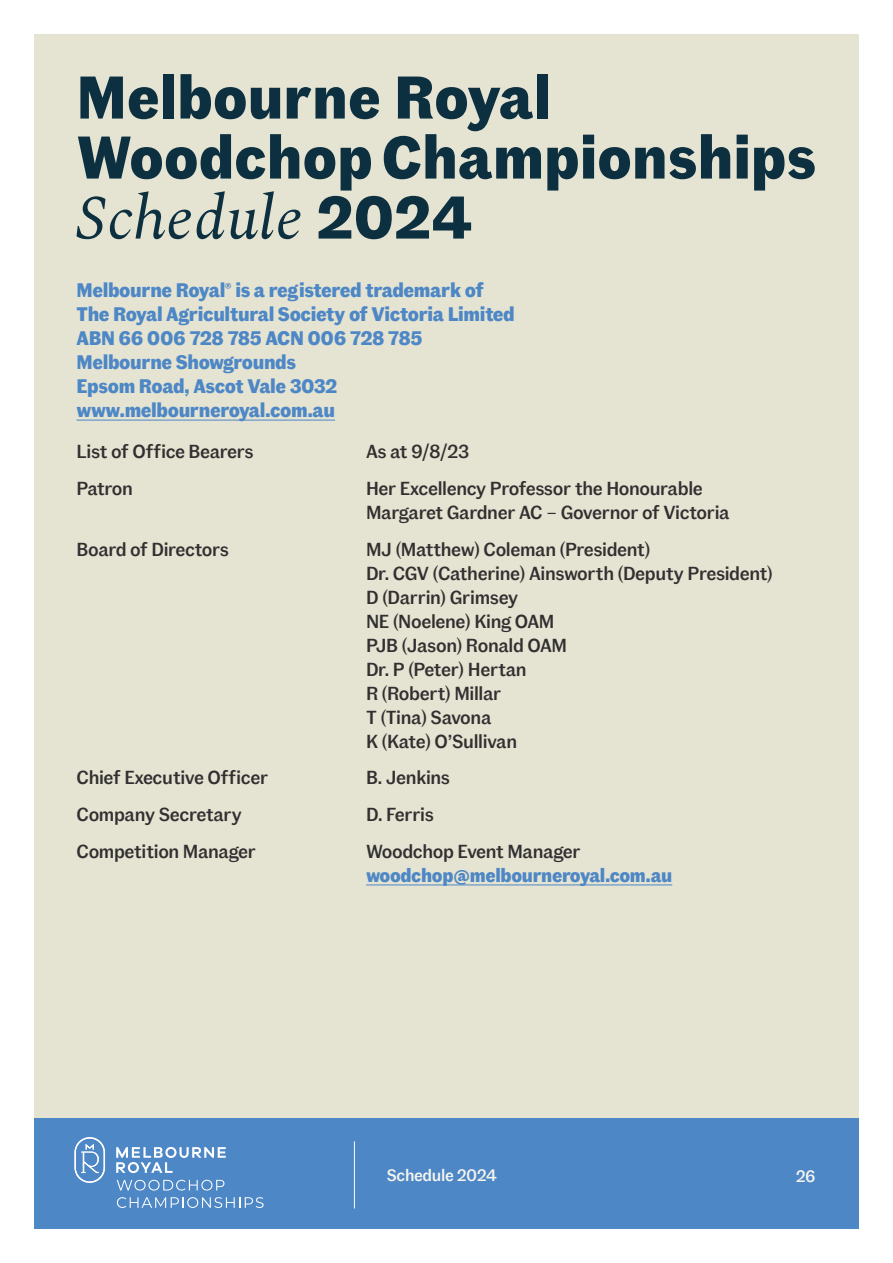
<style>
.page{position:relative;width:893px;height:1263px;background:#fff}
.page>*{position:absolute;margin:0;border:0;box-sizing:border-box;transform-origin:0 0}
.t1{font:italic 63px "Spectral";color:#0d3041}
.t2{font:700 60px/60px "Fann Grotesque Pro";color:#0d3041}
.t3{font:700 19.5px/24px "Fann Grotesque Pro";letter-spacing:-.02em;color:#4d87c6}
.t4{font:500 18.75px/24px "Fann Grotesque Pro";letter-spacing:-.02em;color:#312f30}
.t5{font:700 18.75px "Fann Grotesque Pro";letter-spacing:-.02em;color:#4d87c6}
.t6{font:500 16.5px "Fann Grotesque Pro";letter-spacing:-.02em;color:#f5f5ee}
.s1{font-family:"Fann Grotesque Pro";font-weight:700;font-style:normal;font-size:60px}
</style>
<div class="page">
<div style="left:34px;top:34px;width:825px;height:1084px;background:#e5e3d1"></div>
<div style="left:34px;top:1118px;width:825px;height:111px;background:#4d87c6"></div>
<hr style="left:354px;top:1141px;width:1px;height:67px;background:#fff">
<svg style="left:74px;top:1137px;width:31px;height:46px"></svg>
<svg style="left:116px;top:1147px;width:110px;height:26px"></svg>
<svg style="left:117px;top:1180px;width:107px;height:10px"></svg>
<svg style="left:117px;top:1197px;width:147px;height:11px"></svg>
<hr style="left:77px;top:420px;width:258px;height:1px;background:#4d87c6">
<hr style="left:366px;top:884px;width:306px;height:1px;background:#4d87c6">
<h2 class="t2" style="left:77px;top:71px;width:741px">Melbourne Royal<br>Woodchop Championships</h2>
<h1 class="t1" style="left:77px;top:172px;width:399px">Schedule <span class="s1">2024</span></h1>
<p class="t3" style="left:77px;top:279px;width:440px">Melbourne Royal<sup>®</sup> is a registered trademark of The Royal Agricultural Society of Victoria Limited ABN 66 006 728 785 ACN 006 728 785<br>Melbourne Showgrounds<br>Epsom Road, Ascot Vale 3032 www.melbourneroyal.com.au</p>
<p class="t4" style="left:77px;top:440px;width:179px">List of Office Bearers</p>
<p class="t4" style="left:366px;top:440px;width:105px">As at 9/8/23</p>
<p class="t4" style="left:77px;top:477px;width:58px">Patron</p>
<p class="t4" style="left:366px;top:477px;width:365px">Her Excellency Professor the Honourable<br>Margaret Gardner AC – Governor of Victoria</p>
<p class="t4" style="left:77px;top:538px;width:154px">Board of Directors</p>
<p class="t4" style="left:366px;top:538px;width:408px">MJ (Matthew) Coleman (President)<br>Dr. CGV (Catherine) Ainsworth (Deputy President)<br>D (Darrin) Grimsey<br>NE (Noelene) King OAM<br>PJB (Jason) Ronald OAM<br>Dr. P (Peter) Hertan<br>R (Robert) Millar<br>T (Tina) Savona<br>K (Kate) O’Sullivan</p>
<p class="t4" style="left:77px;top:766px;width:193px">Chief Executive Officer</p>
<p class="t4" style="left:366px;top:766px;width:86px">B. Jenkins</p>
<p class="t4" style="left:77px;top:803px;width:167px">Company Secretary</p>
<p class="t4" style="left:366px;top:803px;width:69px">D. Ferris</p>
<p class="t4" style="left:77px;top:840px;width:181px">Competition Manager</p>
<p class="t4" style="left:366px;top:840px;width:216px">Woodchop Event Manager</p>
<p class="t5" style="left:366px;top:864px;width:308px">woodchop@melbourneroyal.com.au</p>
<p class="t6" style="left:387px;top:1165px;width:112px">Schedule 2024</p>
<p class="t6" style="left:796px;top:1166px;width:21px">26</p>
</div>
